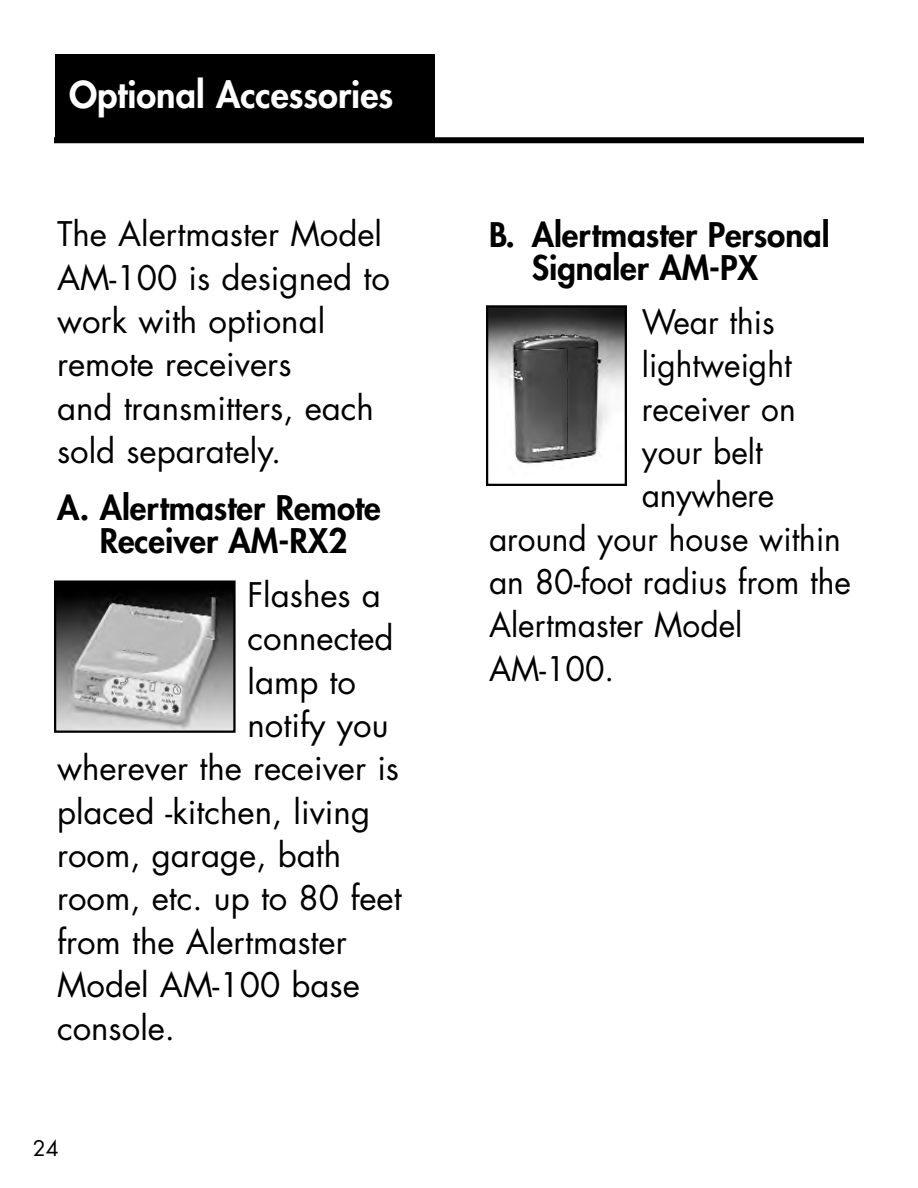
<style>
.page{position:relative;width:918px;height:1188px;background:#fff}
.page>*{position:absolute;margin:0;border:0;box-sizing:border-box;transform-origin:0 0}
.t1{font:800 36px "Futura";color:#fff}
.t2{font:33px/43.2px "Futura";color:#000}
.t3{font:33px "Futura";color:#000;scale:.96 1}
.t4{font:800 33px/33px "Futura";color:#000;text-align:center}
.t5{font:21px "Futura";color:#000}
</style>
<div class="page">
<div style="left:54px;top:137px;width:810px;height:6px;background:#000"></div>
<div style="left:55px;top:54px;width:379px;height:86px;background:#000"></div>
<img style="left:57px;top:583px;width:176px;height:147px">
<div style="left:54px;top:580px;width:182px;height:153px;border:2px solid #000"></div>
<img style="left:489px;top:308px;width:135px;height:156px">
<div style="left:486px;top:305px;width:141px;height:181px;border:2px solid #000"></div>
<p class="t1" style="left:69px;top:77px;width:325px">Optional Accessories</p>
<p class="t2" style="left:57px;top:215px;width:334px">The Alertmaster Model<br>AM-100 is designed to work with optional remote receivers<br>and transmitters, each sold separately.</p>
<p class="t4" style="left:57px;top:494px;width:325px">A. Alertmaster Remote<br>Receiver AM-RX2</p>
<p class="t2" style="left:248px;top:576px;width:135px">Flashes a</p>
<p class="t2" style="left:248px;top:619px;width:147px">connected</p>
<p class="t2" style="left:248px;top:663px;width:110px">lamp to</p>
<p class="t2" style="left:248px;top:706px;width:143px">notify you</p>
<p class="t2" style="left:57px;top:749px;width:344px">wherever the receiver is</p>
<p class="t2" style="left:57px;top:793px;width:315px">placed -kitchen, living</p>
<p class="t2" style="left:57px;top:836px;width:286px">room, garage, bath</p>
<p class="t2" style="left:57px;top:879px;width:346px">room, etc. up to 80 feet</p>
<p class="t2" style="left:57px;top:923px;width:291px">from the Alertmaster</p>
<p class="t2" style="left:57px;top:966px;width:304px">Model AM-100 base</p>
<p class="t2" style="left:57px;top:1009px;width:120px">console.</p>
<p class="t5" style="left:33px;top:1139px;width:27px">24</p>
<p class="t4" style="left:532px;top:221px;width:299px;text-align:left;text-indent:-43px">B. Alertmaster Personal<br>Signaler AM-PX</p>
<p class="t3" style="left:642px;top:307px;width:140px">Wear this</p>
<p class="t3" style="left:642px;top:350px;width:157px">lightweight</p>
<p class="t3" style="left:642px;top:393px;width:162px">receiver on</p>
<p class="t3" style="left:642px;top:437px;width:127px">your belt</p>
<p class="t3" style="left:642px;top:480px;width:139px">anywhere</p>
<p class="t3" style="left:489px;top:523px;width:368px">around your house within</p>
<p class="t3" style="left:489px;top:567px;width:378px">an 80-foot radius from the</p>
<p class="t3" style="left:489px;top:610px;width:265px">Alertmaster Model</p>
<p class="t3" style="left:489px;top:653px;width:132px">AM-100.</p>
</div>
